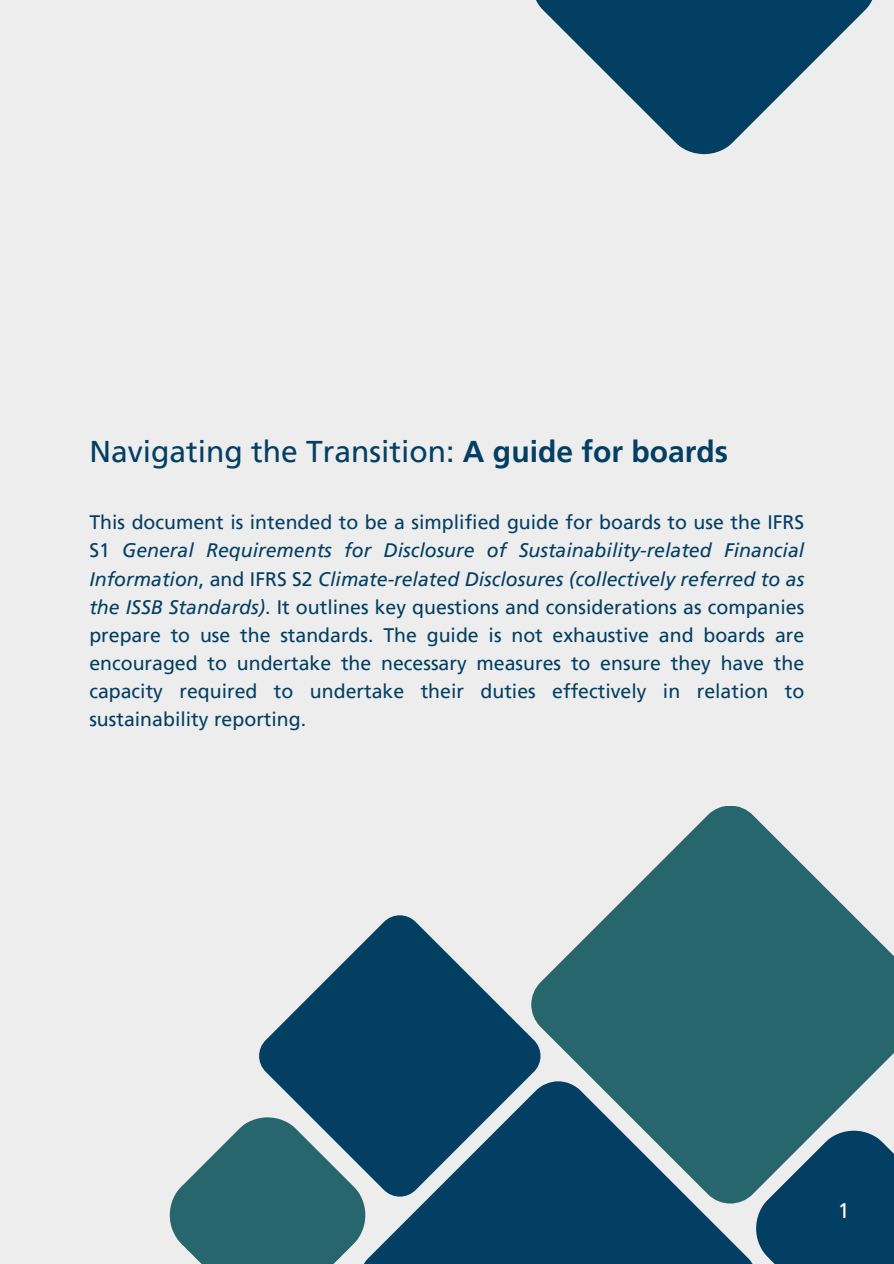
<style>
.page{position:relative;width:894px;height:1264px;background:#fff}
.page>*{position:absolute;margin:0;border:0;box-sizing:border-box;transform-origin:0 0}
.t1{font:30px "Frutiger LT Pro";color:#033f63}
.t2{font:21px "Frutiger LT Pro";color:#fff}
.t3{font:19.5px/28.2px "Frutiger LT Pro";color:#033f63;text-align:justify}
.s1{font-weight:700}
.s2{font-style:italic}
</style>
<div class="page">
<div style="left:0;top:0;width:893px;height:1263px;background:#ededed"></div>
<svg style="left:540px;top:806px;width:353px;height:324px;fill:#28666e"></svg>
<svg style="left:259px;top:915px;width:281px;height:202px;fill:#033f63"></svg>
<svg style="left:359px;top:1081px;width:398px;height:182px;fill:#033f63"></svg>
<svg style="left:170px;top:1117px;width:195px;height:146px"></svg>
<svg style="left:756px;top:1130px;width:137px;height:133px"></svg>
<svg style="left:536px;top:0;width:337px;height:154px;fill:#033f63"></svg>
<p class="t1" style="left:89px;top:433px;width:640px">Navigating the Transition: <span class="s1">A guide for boards</span></p>
<h1 class="t3" style="left:89px;top:508px;width:716px">This document is intended to be a simplified guide for boards to use the IFRS S1 <span class="s2">General Requirements for Disclosure of Sustainability-related Financial Information</span>, and IFRS S2 <span class="s2">Climate-related Disclosures (collectively referred to as the ISSB Standards)</span>. It outlines key questions and considerations as companies prepare to use the standards. The guide is not exhaustive and boards are encouraged to undertake the necessary measures to ensure they have the capacity required to undertake their duties effectively in relation to sustainability reporting.</h1>
<p class="t2" style="left:837px;top:1198px;width:13px">1</p>
</div>
